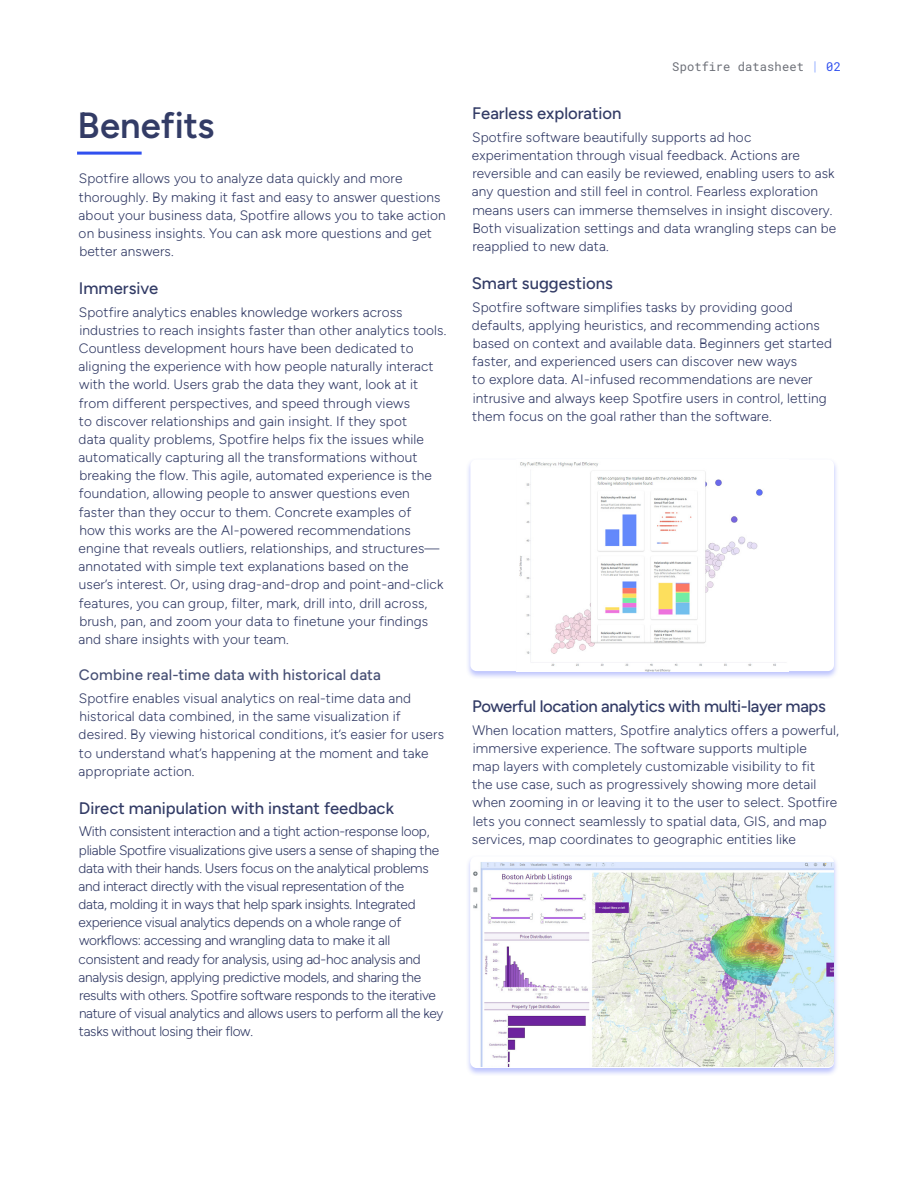
<style>
.page{position:relative;width:918px;height:1188px;background:#fff}
.page>*{position:absolute;margin:0;border:0;box-sizing:border-box;transform-origin:0 0}
.t1{font:600 36.3px "Figtree";letter-spacing:.005em;color:#333c66}
.t2{font:500 16.65px "Figtree";color:#333c66}
.t3{font:500 16.65px "Figtree";letter-spacing:-.02em;color:#333c66}
.t4{font:500 15.15px "Figtree";letter-spacing:.01em;color:#475075}
.t5{font:300 13.65px/18.1px "Figtree";letter-spacing:.01em;color:#333c66}
.t6{font:300 13.65px/18.1px "Figtree";letter-spacing:-.02em;color:#333c66}
.t7{font:12.15px "Roboto Mono";color:#6d7078}
.s1{color:#91adff}
.s2{color:#3050ef}
</style>
<div class="page">
<hr style="left:77px;top:152px;width:65px;height:3px;background:#3050ef">
<div style="left:465px;top:457px;width:374px;height:222px;background:#5d6efa;opacity:.42"></div>
<div style="left:470px;top:459px;width:364px;height:212px;background:#fff;border-radius:6px"></div>
<img style="left:519px;top:462px;width:257px;height:209px">
<div style="left:465px;top:854px;width:374px;height:222px;background:#5d6efa;opacity:.42"></div>
<div style="left:470px;top:856px;width:364px;height:212px;background:#fff;border-radius:6px"></div>
<img style="left:470px;top:862px;width:364px;height:205px">
<p class="t1" style="left:78px;top:104px;width:138px">Benefits</p>
<p class="t5" style="left:79px;top:170px;width:369px">Spotfire allows you to analyze data quickly and more thoroughly. By making it fast and easy to answer questions about your business data, Spotfire allows you to take action on business insights. You can ask more questions and get better answers.</p>
<p class="t2" style="left:79px;top:279px;width:81px">Immersive</p>
<p class="t5" style="left:79px;top:303px;width:369px">Spotfire analytics enables knowledge workers across industries to reach insights faster than other analytics tools.<br>Countless development hours have been dedicated to aligning the experience with how people naturally interact with the world. Users grab the data they want, look at it from different perspectives, and speed through views<br>to discover relationships and gain insight. If they spot<br>data quality problems, Spotfire helps fix the issues while automatically capturing all the transformations without breaking the flow. This agile, automated experience is the foundation, allowing people to answer questions even faster than they occur to them. Concrete examples of<br>how this works are the AI-powered recommendations engine that reveals outliers, relationships, and structures— annotated with simple text explanations based on the<br>user’s interest. Or, using drag-and-drop and point-and-click features, you can group, filter, mark, drill into, drill across, brush, pan, and zoom your data to finetune your findings and share insights with your team.</p>
<p class="t4" style="left:79px;top:666px;width:303px">Combine real-time data with historical data</p>
<p class="t5" style="left:79px;top:689px;width:367px">Spotfire enables visual analytics on real-time data and historical data combined, in the same visualization if desired. By viewing historical conditions, it’s easier for users to understand what’s happening at the moment and take appropriate action.</p>
<p class="t2" style="left:79px;top:798px;width:317px">Direct manipulation with instant feedback</p>
<p class="t6" style="left:79px;top:823px;width:366px">With consistent interaction and a tight action-response loop, pliable Spotfire visualizations give users a sense of shaping the data with their hands. Users focus on the analytical problems and interact directly with the visual representation of the<br>data, molding it in ways that help spark insights. Integrated experience visual analytics depends on a whole range of workflows: accessing and wrangling data to make it all consistent and ready for analysis, using ad-hoc analysis and analysis design, applying predictive models, and sharing the results with others. Spotfire software responds to the iterative nature of visual analytics and allows users to perform all the key tasks without losing their flow.</p>
<p class="t7" style="left:672px;top:58px;width:170px">Spotfire datasheet <span class="s1">|</span> <span class="s2">02</span></p>
<p class="t2" style="left:472px;top:104px;width:151px">Fearless exploration</p>
<p class="t5" style="left:472px;top:128px;width:366px">Spotfire software beautifully supports ad hoc experimentation through visual feedback. Actions are reversible and can easily be reviewed, enabling users to ask any question and still feel in control. Fearless exploration means users can immerse themselves in insight discovery.<br>Both visualization settings and data wrangling steps can be reapplied to new data.</p>
<p class="t2" style="left:472px;top:273px;width:143px">Smart suggestions</p>
<p class="t5" style="left:472px;top:298px;width:362px">Spotfire software simplifies tasks by providing good defaults, applying heuristics, and recommending actions based on context and available data. Beginners get started faster, and experienced users can discover new ways<br>to explore data. AI-infused recommendations are never intrusive and always keep Spotfire users in control, letting them focus on the goal rather than the software.</p>
<p class="t3" style="left:472px;top:697px;width:355px">Powerful location analytics with multi-layer maps</p>
<p class="t5" style="left:472px;top:721px;width:369px">When location matters, Spotfire analytics offers a powerful, immersive experience. The software supports multiple<br>map layers with completely customizable visibility to fit<br>the use case, such as progressively showing more detail when zooming in or leaving it to the user to select. Spotfire lets you connect seamlessly to spatial data, GIS, and map services, map coordinates to geographic entities like</p>
</div>
